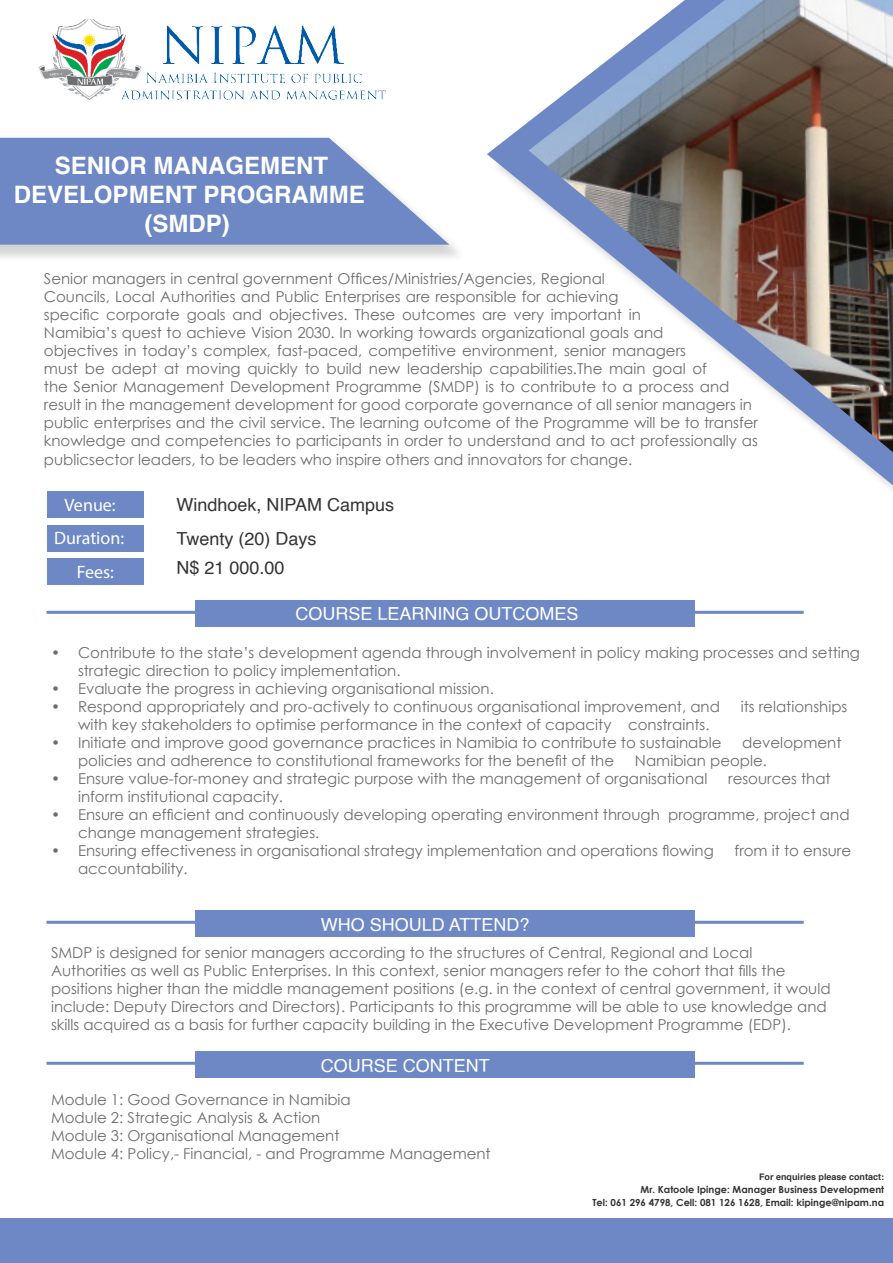
<style>
.page{position:relative;width:893px;height:1263px;background:#fff}
.page>*{position:absolute;margin:0;border:0;box-sizing:border-box;transform-origin:0 0}
.t1{font:700 24px/28.8px "Helvetica";color:#fff;text-align:center}
.t2{font:18px "Helvetica";color:#fff}
.t3{font:18px "Helvetica";color:#333}
.t4{font:18px "Myriad Pro";color:#fff}
.t5{font:15px/18px "Century Gothic";color:#6c6d70}
.t6{font:700 9.75px "Century Gothic";color:#333}
.t7{font:700 9px "Helvetica";color:#333}
</style>
<div class="page">
<div style="left:0;top:1218px;width:893px;height:45px;background:#6d88c5"></div>
<div style="left:47px;top:491px;width:97px;height:27px;background:#6d88c5"></div>
<div style="left:47px;top:525px;width:97px;height:26px;background:#6d88c5"></div>
<div style="left:47px;top:558px;width:97px;height:27px;background:#6d88c5"></div>
<div style="left:196px;top:601px;width:499px;height:26px;background:#6d88c5"></div>
<div style="left:196px;top:910px;width:499px;height:27px;background:#6d88c5"></div>
<div style="left:196px;top:1051px;width:499px;height:27px;background:#6d88c5"></div>
<hr style="left:46px;top:611px;width:758px;height:3px;background:#6d88c5">
<hr style="left:46px;top:921px;width:758px;height:3px;background:#6d88c5">
<hr style="left:46px;top:1062px;width:758px;height:3px;background:#6d88c5">
<img style="left:38px;top:19px;width:347px;height:81px">
<div style="left:0;top:140px;width:467px;height:124px;background:#000;opacity:.17"></div>
<svg style="left:0;top:138px;width:449px;height:107px;fill:#6d88c5"></svg>
<div style="left:490px;top:0;width:403px;height:641px;background:#000;opacity:.17"></div>
<svg style="left:487px;top:0;width:406px;height:485px"></svg>
<img style="left:528px;top:0;width:365px;height:452px">
<p class="t1" style="left:55px;top:152px;width:275px">SENIOR MANAGEMENT</p>
<p class="t1" style="left:14px;top:181px;width:352px">DEVELOPMENT PROGRAMME (SMDP)</p>
<p class="t5" style="left:44px;top:270px;width:716px">Senior managers in central government Offices/Ministries/Agencies, Regional<br>Councils, Local Authorities and Public Enterprises are responsible for achieving<br>specific corporate goals and objectives. These outcomes are very important in<br>Namibia’s quest to achieve Vision 2030. In working towards organizational goals and<br>objectives in today’s complex, fast-paced, competitive environment, senior managers<br>must be adept at moving quickly to build new leadership capabilities.The main goal of<br>the Senior Management Development Programme (SMDP) is to contribute to a process and result in the management development for good corporate governance of all senior managers in public enterprises and the civil service. The learning outcome of the Programme will be to transfer knowledge and competencies to participants in order to understand and to act professionally as publicsector leaders, to be leaders who inspire others and innovators for change.</p>
<p class="t4" style="left:65px;top:493px;width:53px">Venue:</p>
<p class="t3" style="left:176px;top:490px;width:219px">Windhoek, NIPAM Campus</p>
<p class="t4" style="left:54px;top:527px;width:72px">Duration:</p>
<p class="t3" style="left:176px;top:525px;width:142px">Twenty (20) Days</p>
<p class="t4" style="left:77px;top:561px;width:39px">Fees:</p>
<p class="t3" style="left:176px;top:554px;width:110px">N$ 21 000.00</p>
<p class="t2" style="left:296px;top:600px;width:285px">COURSE LEARNING OUTCOMES</p>
<p class="t5" style="left:78px;top:643px;width:783px;text-indent:-27px">• Contribute to the state’s development agenda through involvement in policy making processes and setting strategic direction to policy implementation.</p>
<p class="t5" style="left:51px;top:679px;width:444px">• Evaluate the progress in achieving organisational mission.</p>
<p class="t5" style="left:51px;top:697px;width:670px">• Respond appropriately and pro-actively to continuous organisational improvement, and</p>
<p class="t5" style="left:741px;top:697px;width:108px">its relationships</p>
<p class="t5" style="left:78px;top:715px;width:633px">with key stakeholders to optimise performance in the context of capacity constraints.</p>
<p class="t5" style="left:51px;top:733px;width:672px">• Initiate and improve good governance practices in Namibia to contribute to sustainable</p>
<p class="t5" style="left:742px;top:733px;width:101px">development</p>
<p class="t5" style="left:78px;top:751px;width:538px">policies and adherence to constitutional frameworks for the benefit of the</p>
<p class="t5" style="left:635px;top:751px;width:134px">Namibian people.</p>
<p class="t5" style="left:51px;top:769px;width:658px">• Ensure value-for-money and strategic purpose with the management of organisational</p>
<p class="t5" style="left:728px;top:769px;width:104px">resources that</p>
<p class="t5" style="left:78px;top:787px;width:206px">inform institutional capacity.</p>
<p class="t5" style="left:78px;top:805px;width:773px;text-indent:-27px">• Ensure an efficient and continuously developing operating environment through programme, project and change management strategies.</p>
<p class="t5" style="left:51px;top:841px;width:664px">• Ensuring effectiveness in organisational strategy implementation and operations flowing</p>
<p class="t5" style="left:735px;top:841px;width:118px">from it to ensure</p>
<p class="t5" style="left:78px;top:859px;width:111px">accountability.</p>
<p class="t2" style="left:321px;top:910px;width:210px">WHO SHOULD ATTEND?</p>
<p class="t5" style="left:51px;top:943px;width:703px">SMDP is designed for senior managers according to the structures of Central, Regional and Local</p>
<p class="t5" style="left:51px;top:961px;width:736px">Authorities as well as Public Enterprises. In this context, senior managers refer to the cohort that fills the</p>
<p class="t5" style="left:51px;top:979px;width:781px">positions higher than the middle management positions (e.g. in the context of central government, it would</p>
<p class="t5" style="left:51px;top:997px;width:777px">include: Deputy Directors and Directors). Participants to this programme will be able to use knowledge and</p>
<p class="t5" style="left:51px;top:1015px;width:741px">skills acquired as a basis for further capacity building in the Executive Development Programme (EDP).</p>
<p class="t2" style="left:321px;top:1051px;width:171px">COURSE CONTENT</p>
<p class="t5" style="left:51px;top:1090px;width:301px">Module 1: Good Governance in Namibia</p>
<p class="t5" style="left:51px;top:1108px;width:271px">Module 2: Strategic Analysis &amp; Action</p>
<p class="t5" style="left:51px;top:1126px;width:290px">Module 3: Organisational Management</p>
<p class="t5" style="left:51px;top:1144px;width:441px">Module 4: Policy,- Financial, - and Programme Management</p>
<p class="t7" style="left:759px;top:1170px;width:127px">For enquiries please contact:</p>
<p class="t6" style="left:641px;top:1183px;width:245px">Mr. Katoole Ipinge: Manager Business Development</p>
<p class="t6" style="left:592px;top:1196px;width:293px">Tel: 061 296 4798, Cell: 081 126 1628, Email: kipinge@nipam.na</p>
</div>
